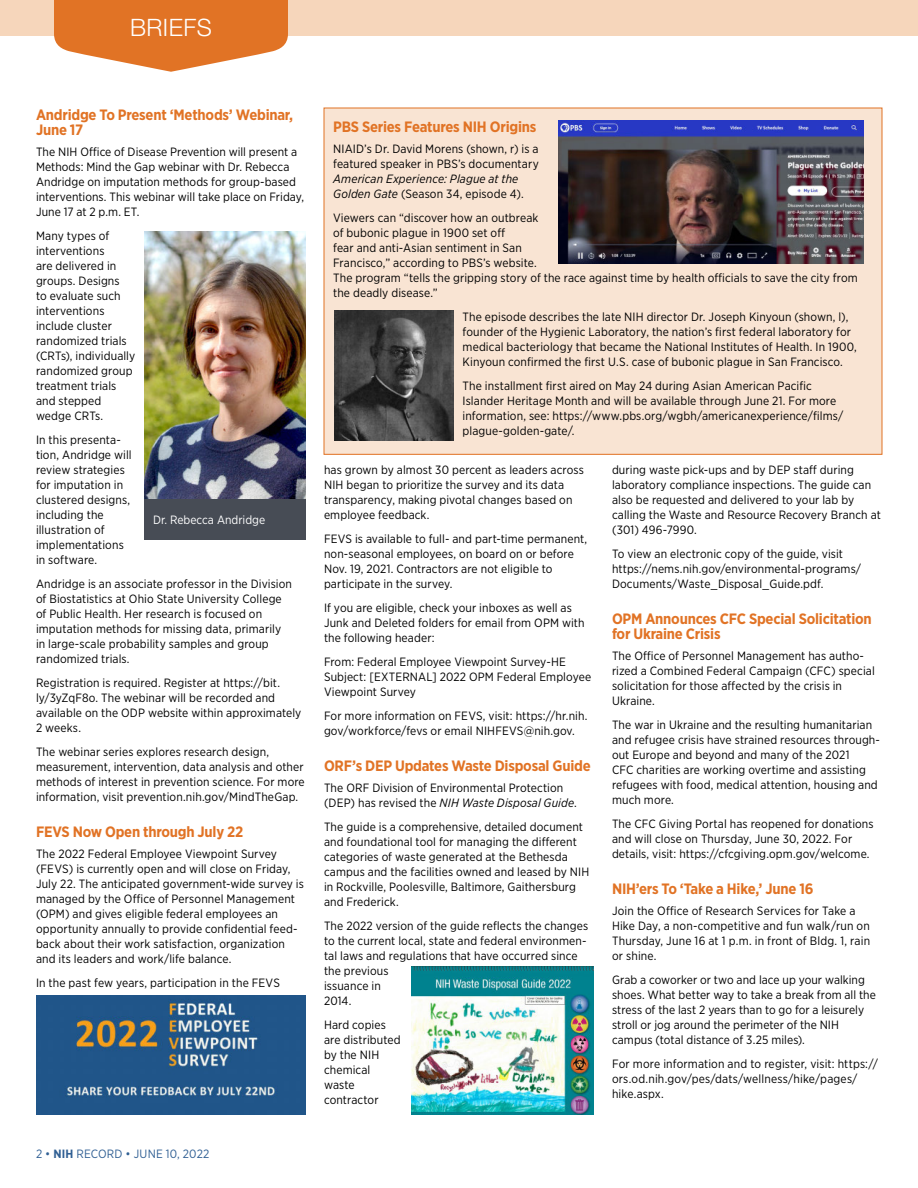
<style>
.page{position:relative;width:918px;height:1188px;background:#fff}
.page>*{position:absolute;margin:0;border:0;box-sizing:border-box;transform-origin:0 0}
.Page_jump{font:300 24px "Helvetica Neue LT Std";letter-spacing:.02em;color:#fff}
.Head__Briefs{font:700 15px/15px "Gotham Narrow";letter-spacing:-.015em;color:#e17325}
.Body_2__Briefs_and_S{font:12px/15px "Gotham Narrow";letter-spacing:.01em;color:#000}
.t1{font:12px "Gotham Narrow";letter-spacing:.015em;color:#316094}
.Photo_caption_revers{font:12px "Gotham Narrow";color:#fff}
.s1{font-weight:700}
.s2{font-style:italic}
</style>
<div class="page">
<div style="left:324px;top:108px;width:558px;height:346px;background:#f9e4d3"></div>
<div style="left:0;top:0;width:918px;height:35px;background:#f6d6bb"></div>
<svg style="left:54px;top:0;width:234px;height:72px"></svg>
<img style="left:335px;top:310px;width:119px;height:130px">
<img style="left:144px;top:232px;width:162px;height:267px">
<div style="left:144px;top:499px;width:162px;height:41px;background:#474c55"></div>
<img style="left:36px;top:995px;width:270px;height:120px">
<img style="left:558px;top:120px;width:306px;height:144px">
<img style="left:411px;top:967px;width:183px;height:148px">
<p class="Page_jump" style="left:130px;top:13px;width:83px">BRIEFS</p>
<p class="Head__Briefs" style="left:36px;top:107px;width:259px">Andridge To Present ‘Methods’ Webinar,<br>June 17</p>
<p class="Body_2__Briefs_and_S" style="left:36px;top:144px;width:270px">The NIH Office of Disease Prevention will present a Methods: Mind the Gap webinar with Dr. Rebecca Andridge on imputation methods for group-based interventions. This webinar will take place on Friday, June 17 at 2 p.m. ET.</p>
<p class="Body_2__Briefs_and_S" style="left:36px;top:228px;width:101px">Many types of interventions<br>are delivered in groups. Designs<br>to evaluate such interventions include cluster randomized trials (CRTs), individually randomized group treatment trials and stepped wedge CRTs.</p>
<p class="Body_2__Briefs_and_S" style="left:36px;top:432px;width:97px">In this presenta&shy;tion, Andridge will review strategies for imputation in clustered designs, including the illustration of implementations in software.</p>
<p class="Body_2__Briefs_and_S" style="left:36px;top:576px;width:258px">Andridge is an associate professor in the Division of Biostatistics at Ohio State University College of Public Health. Her research is focused on imputation methods for missing data, primarily in large-scale probability samples and group randomized trials.</p>
<p class="Body_2__Briefs_and_S" style="left:36px;top:675px;width:267px">Registration is required. Register at https://bit. ly/3yZqF8o. The webinar will be recorded and available on the ODP website within approximately 2 weeks.</p>
<p class="Body_2__Briefs_and_S" style="left:36px;top:744px;width:270px">The webinar series explores research design, measurement, intervention, data analysis and other methods of interest in prevention science. For more information, visit prevention.nih.gov/MindTheGap.</p>
<p class="Head__Briefs" style="left:36px;top:824px;width:209px">FEVS Now Open through July 22</p>
<p class="Body_2__Briefs_and_S" style="left:36px;top:846px;width:269px">The 2022 Federal Employee Viewpoint Survey (FEVS) is currently open and will close on Friday, July 22. The anticipated government-wide survey is managed by the Office of Personnel Management (OPM) and gives eligible federal employees an opportunity annually to provide confidential feed&shy;back about their work satisfaction, organization and its leaders and work/life balance.</p>
<p class="Body_2__Briefs_and_S" style="left:36px;top:975px;width:245px">In the past few years, participation in the FEVS</p>
<p class="Photo_caption_revers" style="left:153px;top:512px;width:114px">Dr. Rebecca Andridge</p>
<p class="t1" style="left:36px;top:1146px;width:175px">2 • <span class="s1">NIH</span> RECORD • JUNE 10, 2022</p>
<p class="Head__Briefs" style="left:333px;top:119px;width:205px">PBS Series Features NIH Origins</p>
<p class="Body_2__Briefs_and_S" style="left:333px;top:141px;width:207px">NIAID’s Dr. David Morens (shown, r) is a featured speaker in PBS’s documentary <span class="s2">American Experience: Plague at the Golden Gate</span> (Season 34, episode 4).</p>
<p class="Body_2__Briefs_and_S" style="left:333px;top:210px;width:526px">Viewers can “discover how an outbreak<br>of bubonic plague in 1900 set off<br>fear and anti-Asian sentiment in San<br>Francisco,” according to PBS’s website.<br>The program “tells the gripping story of the race against time by health officials to save the city from the deadly disease.”</p>
<p class="Body_2__Briefs_and_S" style="left:463px;top:309px;width:396px">The episode describes the late NIH director Dr. Joseph Kinyoun (shown, l), founder of the Hygienic Laboratory, the nation’s first federal laboratory for medical bacteriology that became the National Institutes of Health. In 1900, Kinyoun confirmed the first U.S. case of bubonic plague in San Francisco.</p>
<p class="Body_2__Briefs_and_S" style="left:463px;top:378px;width:382px">The installment first aired on May 24 during Asian American Pacific Islander Heritage Month and will be available through June 21. For more information, see: https://www.pbs.org/wgbh/americanexperience/films/ plague-golden-gate/.</p>
<p class="Body_2__Briefs_and_S" style="left:324px;top:462px;width:261px">has grown by almost 30 percent as leaders across NIH began to prioritize the survey and its data transparency, making pivotal changes based on employee feedback.</p>
<p class="Body_2__Briefs_and_S" style="left:324px;top:531px;width:265px">FEVS is available to full- and part-time permanent, non-seasonal employees, on board on or before Nov. 19, 2021. Contractors are not eligible to participate in the survey.</p>
<p class="Body_2__Briefs_and_S" style="left:324px;top:600px;width:262px">If you are eligible, check your inboxes as well as<br>Junk and Deleted folders for email from OPM with the following header:</p>
<p class="Body_2__Briefs_and_S" style="left:324px;top:654px;width:269px">From: Federal Employee Viewpoint Survey-HE<br>Subject: [EXTERNAL] 2022 OPM Federal Employee<br>Viewpoint Survey</p>
<p class="Body_2__Briefs_and_S" style="left:324px;top:708px;width:265px">For more information on FEVS, visit: https://hr.nih. gov/workforce/fevs or email NIHFEVS@nih.gov.</p>
<p class="Head__Briefs" style="left:324px;top:758px;width:268px">ORF’s DEP Updates Waste Disposal Guide</p>
<p class="Body_2__Briefs_and_S" style="left:324px;top:780px;width:254px">The ORF Division of Environmental Protection (DEP) has revised the <span class="s2">NIH Waste Disposal Guide</span>.</p>
<p class="Body_2__Briefs_and_S" style="left:324px;top:819px;width:267px">The guide is a comprehensive, detailed document and foundational tool for managing the different categories of waste generated at the Bethesda campus and the facilities owned and leased by NIH in Rockville, Poolesville, Baltimore, Gaithersburg and Frederick.</p>
<p class="Body_2__Briefs_and_S" style="left:324px;top:918px;width:266px">The 2022 version of the guide reflects the changes to the current local, state and federal environmen&shy;tal laws and regulations that have occurred since the previous<br>issuance in<br>2014.</p>
<p class="Body_2__Briefs_and_S" style="left:324px;top:1017px;width:78px">Hard copies are distributed by the NIH chemical waste contractor</p>
<p class="Body_2__Briefs_and_S" style="left:612px;top:462px;width:270px">during waste pick-ups and by DEP staff during laboratory compliance inspections. The guide can also be requested and delivered to your lab by calling the Waste and Resource Recovery Branch at (301) 496-7990.</p>
<p class="Body_2__Briefs_and_S" style="left:612px;top:546px;width:251px">To view an electronic copy of the guide, visit https://nems.nih.gov/environmental-programs/<br>Documents/Waste_Disposal_Guide.pdf.</p>
<p class="Head__Briefs" style="left:612px;top:611px;width:261px">OPM Announces CFC Special Solicitation for Ukraine Crisis</p>
<p class="Body_2__Briefs_and_S" style="left:612px;top:648px;width:264px">The Office of Personnel Management has autho&shy;rized a Combined Federal Campaign (CFC) special solicitation for those affected by the crisis in Ukraine.</p>
<p class="Body_2__Briefs_and_S" style="left:612px;top:717px;width:270px">The war in Ukraine and the resulting humanitarian and refugee crisis have strained resources through&shy;out Europe and beyond and many of the 2021<br>CFC charities are working overtime and assisting refugees with food, medical attention, housing and much more.</p>
<p class="Body_2__Briefs_and_S" style="left:612px;top:816px;width:263px">The CFC Giving Portal has reopened for donations and will close on Thursday, June 30, 2022. For details, visit: https://cfcgiving.opm.gov/welcome.</p>
<p class="Head__Briefs" style="left:612px;top:881px;width:203px">NIH’ers To ‘Take a Hike,’ June 16</p>
<p class="Body_2__Briefs_and_S" style="left:612px;top:903px;width:260px">Join the Office of Research Services for Take a Hike Day, a non-competitive and fun walk/run on Thursday, June 16 at 1 p.m. in front of Bldg. 1, rain or shine.</p>
<p class="Body_2__Briefs_and_S" style="left:612px;top:972px;width:265px">Grab a coworker or two and lace up your walking shoes. What better way to take a break from all the stress of the last 2 years than to go for a leisurely stroll or jog around the perimeter of the NIH campus (total distance of 3.25 miles).</p>
<p class="Body_2__Briefs_and_S" style="left:612px;top:1056px;width:267px">For more information and to register, visit: https:// ors.od.nih.gov/pes/dats/wellness/hike/pages/ hike.aspx.</p>
</div>
